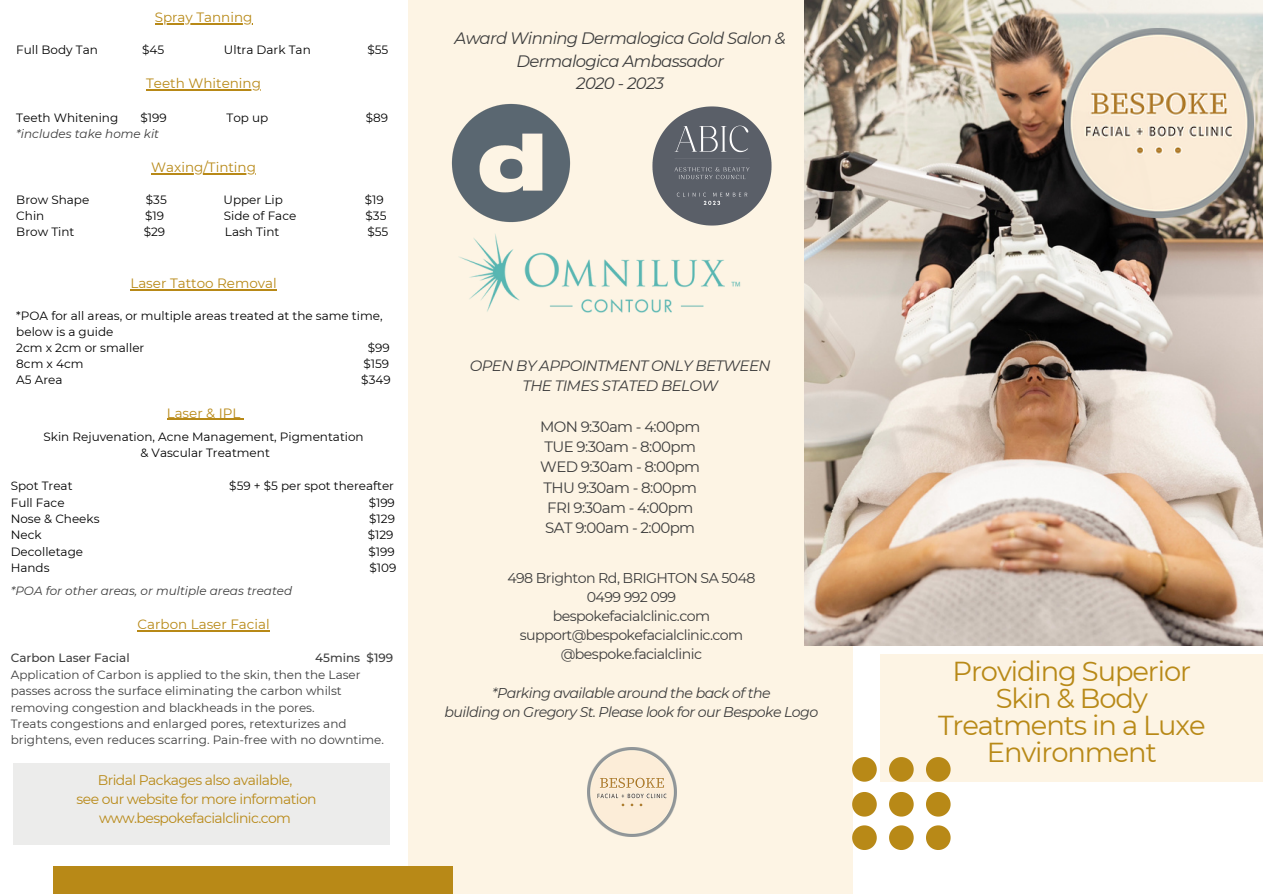
<style>
.page{position:relative;width:1263px;height:894px;background:#fff}
.page>*{position:absolute;margin:0;border:0;box-sizing:border-box;transform-origin:0 0}
.t1{font:27.45px/27px "Montserrat";letter-spacing:-.04em;color:#b88917;text-align:center}
.t2{font:italic 16.5px "Montserrat";letter-spacing:-.04em;color:#3d3d3d}
.t3{font:15px "Montserrat";letter-spacing:-.04em;color:#3d3d3d}
.t4{font:italic 15px/20.2px "Montserrat";letter-spacing:-.04em;color:#3d3d3d;text-align:center}
.t5{font:14.25px "Montserrat";letter-spacing:-.04em;color:#3d3d3d}
.t6{font:italic 14.25px "Montserrat";letter-spacing:-.04em;color:#3d3d3d}
.t7{font:13.95px "Montserrat";letter-spacing:-.04em;color:#b88917}
.t8{font:13.5px "Montserrat";color:#b88917}
.t9{font:12px/16px "Montserrat";color:#000}
.t10{font:12px/16.4px "Montserrat";color:#3d3d3d}
.t11{font:italic 12px "Montserrat";color:#3d3d3d}
.t12{font:500 12px "Montserrat";color:#3d3d3d}
</style>
<div class="page">
<div style="left:408px;top:0;width:445px;height:893px;background:#fdf4e4"></div>
<div style="left:54px;top:865px;width:399px;height:28px;background:#b88917"></div>
<img style="left:805px;top:0;width:457px;height:645px">
<img style="left:1065px;top:29px;width:189px;height:189px">
<div style="left:881px;top:654px;width:382px;height:127px;background:#fdf4e4"></div>
<svg style="left:852px;top:825px;width:25px;height:24px"></svg>
<svg style="left:889px;top:825px;width:25px;height:24px"></svg>
<svg style="left:926px;top:825px;width:25px;height:24px"></svg>
<svg style="left:852px;top:757px;width:25px;height:24px"></svg>
<svg style="left:889px;top:757px;width:25px;height:24px"></svg>
<svg style="left:926px;top:757px;width:25px;height:24px"></svg>
<svg style="left:852px;top:792px;width:25px;height:24px"></svg>
<svg style="left:889px;top:792px;width:25px;height:24px"></svg>
<svg style="left:926px;top:792px;width:25px;height:24px"></svg>
<img style="left:658px;top:106px;width:108px;height:34px">
<img style="left:456px;top:103px;width:110px;height:37px">
<img style="left:451px;top:140px;width:321px;height:173px">
<hr style="left:155px;top:23px;width:97px;height:1px;background:#b88917">
<hr style="left:146px;top:89px;width:115px;height:1px;background:#b88917">
<hr style="left:151px;top:173px;width:105px;height:1px;background:#b88917">
<hr style="left:130px;top:289px;width:147px;height:1px;background:#b88917">
<hr style="left:167px;top:418px;width:73px;height:1px;background:#b88917">
<hr style="left:138px;top:629px;width:132px;height:2px;background:#b88917">
<img style="left:587px;top:747px;width:89px;height:89px">
<div style="left:13px;top:763px;width:377px;height:81px;background:#ececeb"></div>
<p class="t8" style="left:155px;top:9px;width:99px">Spray Tanning</p>
<p class="t9" style="left:16px;top:42px;width:83px">Full Body Tan</p>
<p class="t9" style="left:142px;top:42px;width:24px">$45</p>
<p class="t9" style="left:224px;top:42px;width:88px">Ultra Dark Tan</p>
<p class="t9" style="left:367px;top:42px;width:22px">$55</p>
<p class="t8" style="left:146px;top:75px;width:116px">Teeth Whitening</p>
<p class="t9" style="left:16px;top:110px;width:104px">Teeth Whitening</p>
<p class="t9" style="left:140px;top:110px;width:28px">$199</p>
<p class="t9" style="left:226px;top:110px;width:43px">Top up</p>
<p class="t9" style="left:366px;top:110px;width:24px">$89</p>
<p class="t11" style="left:16px;top:126px;width:144px">*includes take home kit</p>
<p class="t8" style="left:151px;top:159px;width:106px">Waxing/Tinting</p>
<p class="t9" style="left:16px;top:192px;width:75px">Brow Shape</p>
<p class="t9" style="left:146px;top:192px;width:22px">$35</p>
<p class="t9" style="left:223px;top:192px;width:61px">Upper Lip</p>
<p class="t9" style="left:365px;top:192px;width:21px">$19</p>
<p class="t9" style="left:16px;top:208px;width:30px">Chin</p>
<p class="t9" style="left:145px;top:208px;width:21px">$19</p>
<p class="t9" style="left:224px;top:208px;width:74px">Side of Face</p>
<p class="t9" style="left:366px;top:208px;width:22px">$35</p>
<p class="t9" style="left:16px;top:224px;width:60px">Brow Tint</p>
<p class="t9" style="left:144px;top:224px;width:23px">$29</p>
<p class="t9" style="left:225px;top:224px;width:56px">Lash Tint</p>
<p class="t9" style="left:367px;top:224px;width:22px">$55</p>
<p class="t8" style="left:130px;top:275px;width:148px">Laser Tattoo Removal</p>
<p class="t9" style="left:16px;top:308px;width:368px">*POA for all areas, or multiple areas treated at the same time, below is a guide</p>
<p class="t9" style="left:16px;top:340px;width:130px">2cm x 2cm or smaller</p>
<p class="t9" style="left:368px;top:340px;width:23px">$99</p>
<p class="t9" style="left:16px;top:356px;width:69px">8cm x 4cm</p>
<p class="t9" style="left:363px;top:356px;width:27px">$159</p>
<p class="t9" style="left:16px;top:372px;width:48px">A5 Area</p>
<p class="t9" style="left:361px;top:372px;width:31px">$349</p>
<p class="t8" style="left:167px;top:404px;width:75px">Laser &amp; IPL</p>
<p class="t9" style="left:43px;top:428px;width:322px">Skin Rejuvenation, Acne Management, Pigmentation</p>
<p class="t9" style="left:140px;top:445px;width:131px">&amp; Vascular Treatment</p>
<p class="t9" style="left:11px;top:477px;width:63px">Spot Treat</p>
<p class="t9" style="left:229px;top:477px;width:166px">$59 + $5 per spot thereafter</p>
<p class="t9" style="left:11px;top:494px;width:55px">Full Face</p>
<p class="t9" style="left:369px;top:494px;width:28px">$199</p>
<p class="t9" style="left:11px;top:510px;width:90px">Nose &amp; Cheeks</p>
<p class="t9" style="left:369px;top:510px;width:27px">$129</p>
<p class="t9" style="left:11px;top:527px;width:32px">Neck</p>
<p class="t9" style="left:368px;top:527px;width:27px">$129</p>
<p class="t9" style="left:11px;top:543px;width:74px">Decolletage</p>
<p class="t9" style="left:368px;top:543px;width:28px">$199</p>
<p class="t9" style="left:11px;top:559px;width:40px">Hands</p>
<p class="t9" style="left:369px;top:559px;width:28px">$109</p>
<p class="t11" style="left:11px;top:582px;width:283px">*POA for other areas, or multiple areas treated</p>
<p class="t8" style="left:138px;top:616px;width:134px">Carbon Laser Facial</p>
<p class="t12" style="left:11px;top:650px;width:120px">Carbon Laser Facial</p>
<p class="t12" style="left:315px;top:650px;width:80px">45mins $199</p>
<p class="t10" style="left:11px;top:666px;width:351px">Application of Carbon is applied to the skin, then the Laser passes across the surface eliminating the carbon whilst removing congestion and blackheads in the pores.</p>
<p class="t10" style="left:11px;top:715px;width:375px">Treats congestions and enlarged pores, retexturizes and brightens, even reduces scarring. Pain-free with no downtime.</p>
<p class="t7" style="left:98px;top:771px;width:196px">Bridal Packages also available,</p>
<p class="t7" style="left:77px;top:790px;width:242px">see our website for more information</p>
<p class="t7" style="left:99px;top:809px;width:193px">www.bespokefacialclinic.com</p>
<p class="t2" style="left:455px;top:28px;width:333px">Award Winning Dermalogica Gold Salon &amp;</p>
<p class="t2" style="left:516px;top:51px;width:209px">Dermalogica Ambassador</p>
<p class="t2" style="left:576px;top:73px;width:89px">2020 - 2023</p>
<p class="t4" style="left:470px;top:355px;width:302px">OPEN BY APPOINTMENT ONLY BETWEEN<br>THE TIMES STATED BELOW</p>
<p class="t3" style="left:540px;top:417px;width:162px">MON 9:30am - 4:00pm</p>
<p class="t3" style="left:544px;top:437px;width:153px">TUE 9:30am - 8:00pm</p>
<p class="t3" style="left:540px;top:457px;width:161px">WED 9:30am - 8:00pm</p>
<p class="t3" style="left:543px;top:478px;width:155px">THU 9:30am - 8:00pm</p>
<p class="t3" style="left:547px;top:498px;width:148px">FRI 9:30am - 4:00pm</p>
<p class="t3" style="left:545px;top:518px;width:151px">SAT 9:00am - 2:00pm</p>
<p class="t5" style="left:507px;top:569px;width:250px">498 Brighton Rd, BRIGHTON SA 5048</p>
<p class="t5" style="left:587px;top:588px;width:91px">0499 992 099</p>
<p class="t5" style="left:553px;top:607px;width:159px">bespokefacialclinic.com</p>
<p class="t5" style="left:520px;top:626px;width:225px">support@bespokefacialclinic.com</p>
<p class="t5" style="left:561px;top:645px;width:143px">@bespoke.facialclinic</p>
<p class="t6" style="left:492px;top:683px;width:280px">*Parking available around the back of the</p>
<p class="t6" style="left:445px;top:703px;width:375px">building on Gregory St. Please look for our Bespoke Logo</p>
<p class="t1" style="left:938px;top:657px;width:269px">Providing Superior<br>Skin &amp; Body<br>Treatments in a Luxe<br>Environment</p>
</div>
